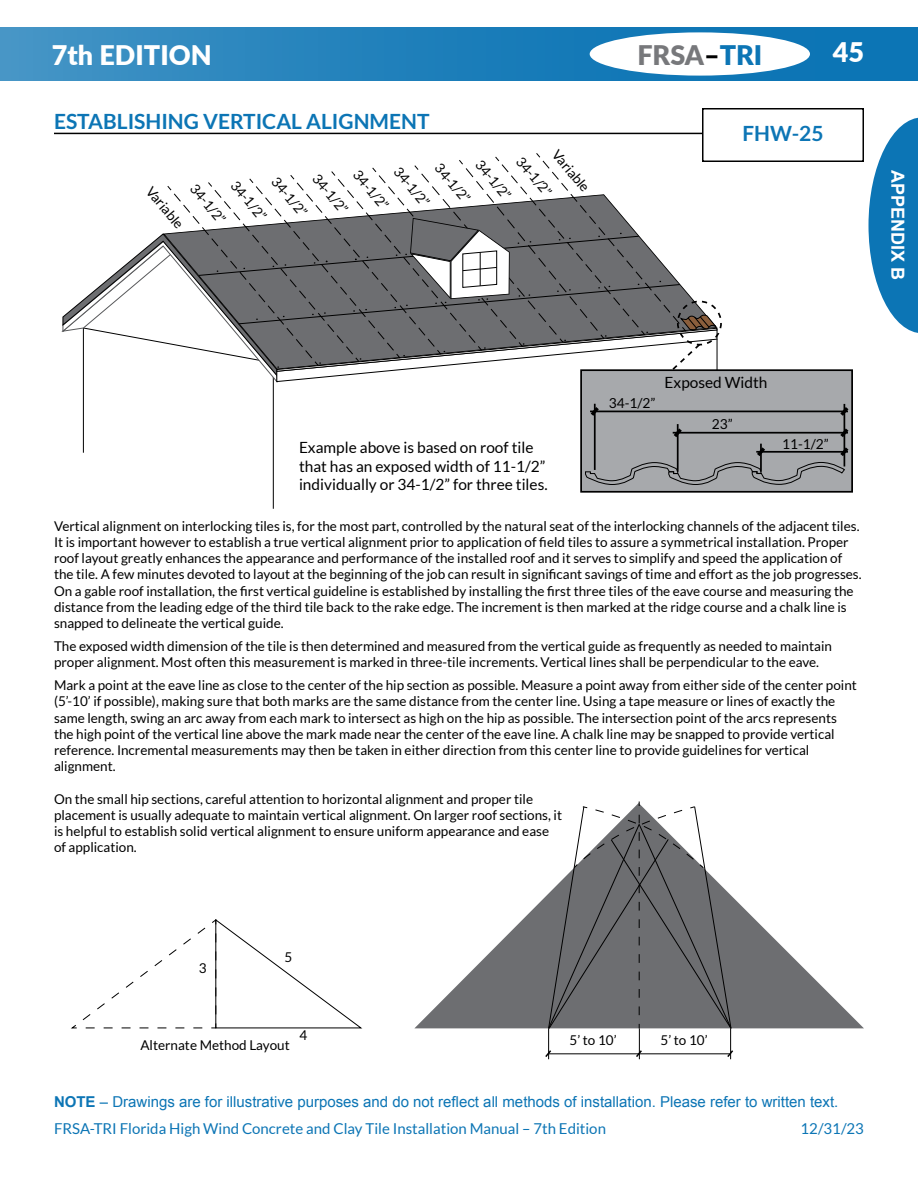
<style>
.page{position:relative;width:918px;height:1188px;background:#fff}
.page>*{position:absolute;margin:0;border:0;box-sizing:border-box;transform-origin:0 0}
.t1{font:900 27px "Lato";color:#fff}
.t2{font:900 27px "Lato";color:#77787b}
.t3{font:700 21px "Lato";color:#0c75b5}
.t4{font:700 18px "Arial";color:#fff}
.t5{font:15.45px/18.6px "Lato";color:#000}
.t6{font:15px "Arial";color:#0c75b5}
.t7{font:15px "Lato";color:#0c75b5}
.t8{font:13.8px "Lato";color:#000}
.t9{font:13.5px/16.2px "Lato";color:#000}
.s1{color:#000}
.s2{color:#0c75b5}
.s3{font-weight:700}
</style>
<div class="page">
<div style="left:0;top:27px;width:918px;height:54px;background:linear-gradient(to right,#3f91c4,#026fb2)"></div>
<hr style="left:0;top:27px;width:1px;height:54px;background:#0c75b5">
<div style="left:590px;top:32px;width:220px;height:44px;background:#fff;border-radius:50%"></div>
<svg style="left:868px;top:117px;width:50px;height:216px"></svg>
<hr style="left:54px;top:133px;width:648px;height:1px;background:#000">
<div style="left:702px;top:108px;width:162px;height:54px;border:2px solid #000"></div>
<svg style="left:62px;top:152px;width:790px;height:357px"></svg>
<svg style="left:415px;top:894px;width:449px;height:134px"></svg>
<svg style="left:548px;top:802px;width:184px;height:227px"></svg>
<hr style="left:548px;top:1053px;width:182px;height:1px;background:#000">
<hr style="left:639px;top:1028px;width:1px;height:31px;background:#000">
<svg style="left:634px;top:1049px;width:9px;height:10px"></svg>
<hr style="left:548px;top:1028px;width:1px;height:31px;background:#000">
<svg style="left:545px;top:1049px;width:8px;height:10px"></svg>
<hr style="left:730px;top:1028px;width:1px;height:31px;background:#000">
<svg style="left:726px;top:1049px;width:8px;height:10px"></svg>
<svg style="left:71px;top:919px;width:292px;height:110px"></svg>
<h1 class="t1" style="left:52px;top:35px;width:161px">7th EDITION</h1>
<h2 class="t3" style="left:54px;top:109px;width:377px">ESTABLISHING VERTICAL ALIGNMENT</h2>
<p class="t8" style="left:561px;top:147px;width:51px;rotate:50deg">Variable</p>
<p class="t8" style="left:525px;top:153px;width:48px;rotate:50deg">34-1/2”</p>
<p class="t8" style="left:443px;top:160px;width:48px;rotate:50deg">34-1/2”</p>
<p class="t8" style="left:484px;top:157px;width:48px;rotate:50deg">34-1/2”</p>
<p class="t8" style="left:362px;top:167px;width:48px;rotate:50deg">34-1/2”</p>
<p class="t8" style="left:403px;top:164px;width:48px;rotate:50deg">34-1/2”</p>
<p class="t8" style="left:280px;top:174px;width:48px;rotate:50deg">34-1/2”</p>
<p class="t8" style="left:321px;top:171px;width:48px;rotate:50deg">34-1/2”</p>
<p class="t8" style="left:240px;top:177px;width:48px;rotate:50deg">34-1/2”</p>
<p class="t8" style="left:199px;top:181px;width:48px;rotate:50deg">34-1/2”</p>
<p class="t8" style="left:155px;top:183px;width:51px;rotate:50deg">Variable</p>
<h1 class="t2" style="left:637px;top:35px;width:126px">FRSA<span class="s1">–</span><span class="s2">TRI</span></h1>
<h1 class="t1" style="left:833px;top:32px;width:33px">45</h1>
<h2 class="t3" style="left:742px;top:121px;width:83px">FHW‑25</h2>
<h3 class="t4" style="left:910px;top:170px;width:112px;rotate:90deg">APPENDIX B</h3>
<p class="t8" style="left:609px;top:395px;width:48px">34-1/2”</p>
<p class="t5" style="left:665px;top:373px;width:104px">Exposed Width</p>
<p class="t8" style="left:712px;top:416px;width:22px">23”</p>
<p class="t8" style="left:782px;top:436px;width:48px">11-1/2”</p>
<p class="t5" style="left:299px;top:438px;width:250px">Example above is based on roof tile that has an exposed width of 11-1/2” individually or 34-1/2” for three tiles.</p>
<p class="t9" style="left:54px;top:518px;width:809px">Vertical alignment on interlocking tiles is, for the most part, controlled by the natural seat of the interlocking channels of the adjacent tiles.<br>It is important however to establish a true vertical alignment prior to application of field tiles to assure a symmetrical installation. Proper roof layout greatly enhances the appearance and performance of the installed roof and it serves to simplify and speed the application of the tile. A few minutes devoted to layout at the beginning of the job can result in significant savings of time and effort as the job progresses.<br>On a gable roof installation, the first vertical guideline is established by installing the first three tiles of the eave course and measuring the distance from the leading edge of the third tile back to the rake edge. The increment is then marked at the ridge course and a chalk line is snapped to delineate the vertical guide.</p>
<p class="t9" style="left:54px;top:638px;width:779px">The exposed width dimension of the tile is then determined and measured from the vertical guide as frequently as needed to maintain proper alignment. Most often this measurement is marked in three-tile increments. Vertical lines shall be perpendicular to the eave.</p>
<p class="t9" style="left:54px;top:677px;width:804px">Mark a point at the eave line as close to the center of the hip section as possible. Measure a point away from either side of the center point (5’-10’ if possible), making sure that both marks are the same distance from the center line. Using a tape measure or lines of exactly the same length, swing an arc away from each mark to intersect as high on the hip as possible. The intersection point of the arcs represents the high point of the vertical line above the mark made near the center of the eave line. A chalk line may be snapped to provide vertical reference. Incremental measurements may then be taken in either direction from this center line to provide guidelines for vertical alignment.</p>
<p class="t9" style="left:54px;top:791px;width:510px">On the small hip sections, careful attention to horizontal alignment and proper tile placement is usually adequate to maintain vertical alignment. On larger roof sections, it is helpful to establish solid vertical alignment to ensure uniform appearance and ease of application.</p>
<p class="t9" style="left:199px;top:960px;width:9px">3</p>
<p class="t9" style="left:285px;top:949px;width:9px">5</p>
<p class="t9" style="left:140px;top:1037px;width:151px">Alternate Method Layout</p>
<p class="t9" style="left:299px;top:1027px;width:9px">4</p>
<p class="t9" style="left:570px;top:1032px;width:48px">5’ to 10’</p>
<p class="t9" style="left:661px;top:1032px;width:48px">5’ to 10’</p>
<p class="t6" style="left:54px;top:1092px;width:786px"><span class="s3">NOTE</span> – Drawings are for illustrative purposes and do not reflect all methods of installation. Please refer to written text.</p>
<p class="t7" style="left:54px;top:1120px;width:554px">FRSA-TRI Florida High Wind Concrete and Clay Tile Installation Manual – 7th Edition</p>
<p class="t7" style="left:801px;top:1120px;width:65px">12/31/23</p>
</div>
